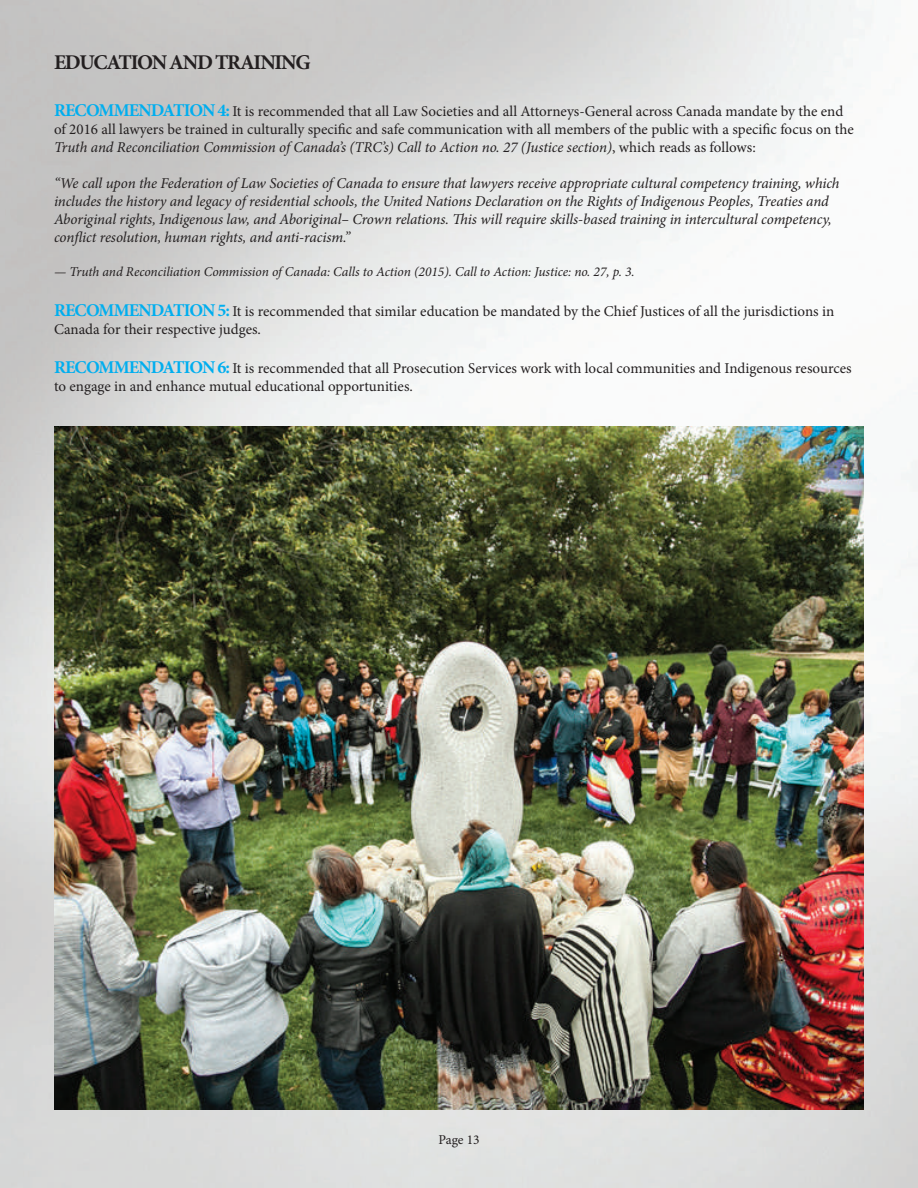
<style>
.page{position:relative;width:918px;height:1188px;background:#fff}
.page>*{position:absolute;margin:0;border:0;box-sizing:border-box;transform-origin:0 0}
.t1{font:700 21px "Minion Pro";letter-spacing:-.06em;color:#231f20}
.t2{font:15px/18px "Minion Pro";color:#231f20}
.t3{font:italic 15px/18px "Minion Pro";letter-spacing:-.01em;color:#231f20}
.t4{font:italic 13.5px "Minion Pro";letter-spacing:-.005em;color:#231f20}
.t5{font:13.5px "Minion Pro";letter-spacing:-.005em;color:#231f20}
.s1{font-weight:700;font-size:18px;color:#00aeef}
.s2{font-style:italic}
</style>
<div class="page">
<img style="left:0;top:0;width:918px;height:1188px">
<img style="left:54px;top:427px;width:810px;height:682px">
<h1 class="t1" style="left:54px;top:48px;width:258px">EDUCATION AND TRAINING</h1>
<p class="t2" style="left:54px;top:102px;width:801px"><span class="s1">RECOMMENDATION 4:</span> It is recommended that all Law Societies and all Attorneys-General across Canada mandate by the end of 2016 all lawyers be trained in culturally specific and safe communication with all members of the public with a specific focus on the<br><span class="s2">Truth and Reconciliation Commission of Canada’s (TRC’s) Call to Action no. 27 (Justice section)</span>, which reads as follows:</p>
<p class="t3" style="left:54px;top:174px;width:787px">“We call upon the Federation of Law Societies of Canada to ensure that lawyers receive appropriate cultural competency training, which includes the history and legacy of residential schools, the United Nations Declaration on the Rights of Indigenous Peoples, Treaties and Aboriginal rights, Indigenous law, and Aboriginal– Crown relations. This will require skills-based training in intercultural competency, conflict resolution, human rights, and anti-racism.”</p>
<p class="t4" style="left:54px;top:263px;width:582px">— Truth and Reconciliation Commission of Canada: Calls to Action (2015). Call to Action: Justice: no. 27, p. 3.</p>
<p class="t2" style="left:54px;top:302px;width:782px"><span class="s1">RECOMMENDATION 5:</span> It is recommended that similar education be mandated by the Chief Justices of all the jurisdictions in<br>Canada for their respective judges.</p>
<p class="t2" style="left:54px;top:360px;width:799px"><span class="s1">RECOMMENDATION 6:</span> It is recommended that all Prosecution Services work with local communities and Indigenous resources to engage in and enhance mutual educational opportunities.</p>
<p class="t5" style="left:439px;top:1130px;width:43px">Page 13</p>
</div>
